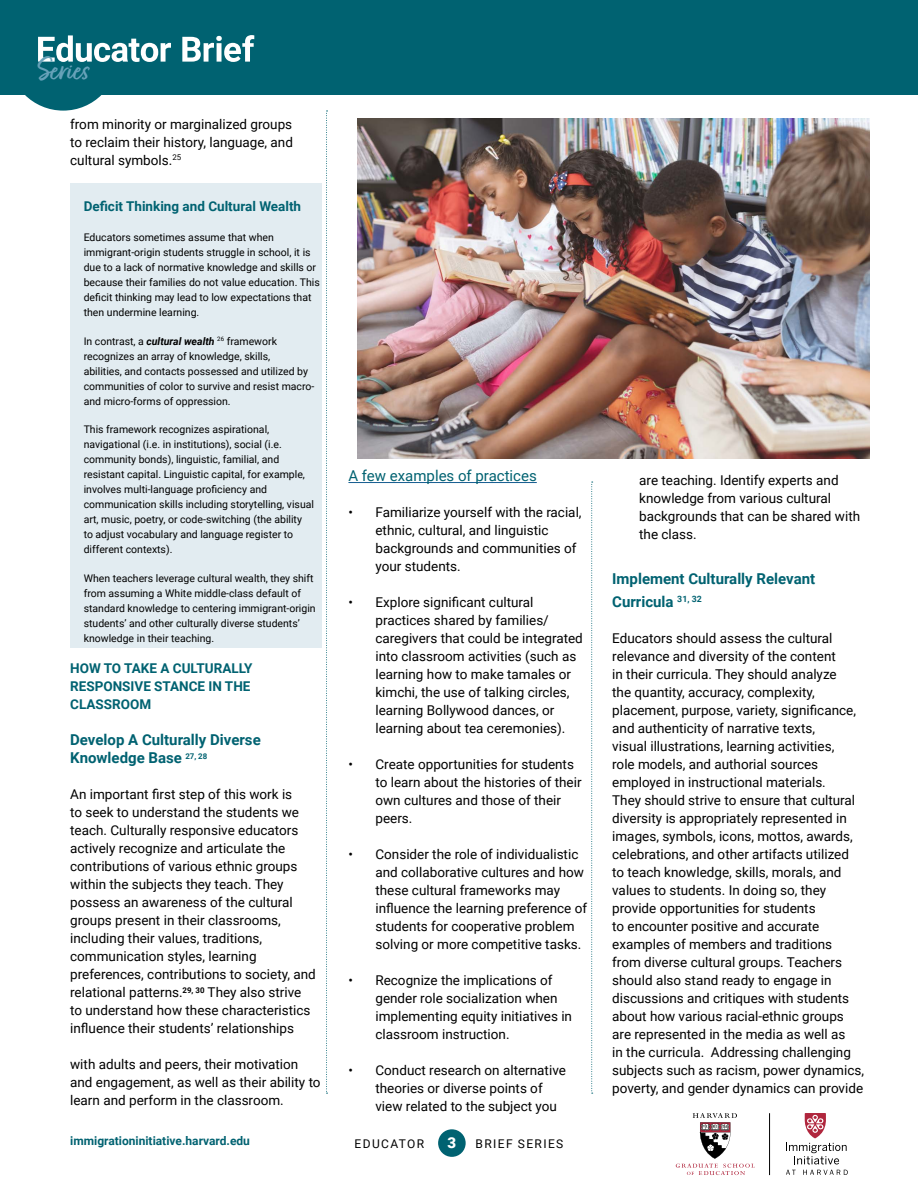
<style>
.page{position:relative;width:918px;height:1188px;background:#fff}
.page>*{position:absolute;margin:0;border:0;box-sizing:border-box;transform-origin:0 0}
.t1{font:700 35.7px "Fave Script";color:#67a2b9}
.t2{font:700 15px/18px "Roboto";color:#006271}
.t3{font:15px "Roboto";color:#006271}
.t4{font:900 15px "Roboto";color:#fff}
.t5{font:13.5px/18px "Roboto";color:#000}
.t6{font:700 13.5px/18px "Roboto";color:#006271}
.t7{font:700 12px "Roboto";color:#006271}
.t8{font:12px "Roboto";letter-spacing:.115em;color:#000}
.t9{font:10.5px/15px "Roboto";color:#000}
.s1{font-weight:700;font-style:italic}
</style>
<div class="page">
<div style="left:438px;top:1129px;width:28px;height:28px;background:#006271;border-radius:50%"></div>
<svg style="left:786px;top:1170px;width:10px;height:5px"></svg>
<svg style="left:803px;top:1170px;width:45px;height:5px"></svg>
<svg style="left:786px;top:1113px;width:61px;height:51px"></svg>
<svg style="left:676px;top:1113px;width:79px;height:62px"></svg>
<hr style="left:769px;top:1113px;width:1px;height:62px;background:#000">
<svg style="left:326px;top:111px;width:2px;height:983px"></svg>
<svg style="left:591px;top:482px;width:2px;height:612px"></svg>
<div style="left:9px;top:1px;width:109px;height:110px;background:#006271;border-radius:50%"></div>
<div style="left:0;top:0;width:918px;height:94px;background:#006271"></div>
<svg style="left:38px;top:35px;width:216px;height:27px"></svg>
<img style="left:357px;top:119px;width:512px;height:340px">
<div style="left:70px;top:183px;width:252px;height:465px;background:#e2ecf1"></div>
<hr style="left:348px;top:482px;width:189px;height:1px;background:#155c90">
<h1 class="t1" style="left:38px;top:50px;width:54px">Series</h1>
<p class="t5" style="left:70px;top:115px;width:224px;text-align:justify">from minority or marginalized groups to reclaim their history, language, and cultural symbols.<sup>25</sup></p>
<p class="t6" style="left:84px;top:197px;width:219px">Deficit Thinking and Cultural Wealth</p>
<p class="t9" style="left:84px;top:229px;width:238px">Educators sometimes assume that when immigrant-origin students struggle in school, it is due to a lack of normative knowledge and skills or because their families do not value education. This deficit thinking may lead to low expectations that then undermine learning.</p>
<p class="t9" style="left:84px;top:333px;width:232px">In contrast, a <span class="s1">cultural wealth</span> <sup>26</sup> framework recognizes an array of knowledge, skills,<br>abilities, and contacts possessed and utilized by communities of color to survive and resist macro&shy;and micro-forms of oppression.</p>
<p class="t9" style="left:84px;top:421px;width:232px">This framework recognizes aspirational, navigational (i.e. in institutions), social (i.e. community bonds), linguistic, familial, and resistant capital. Linguistic capital, for example, involves multi-language proficiency and communication skills including storytelling, visual art, music, poetry, or code-switching (the ability<br>to adjust vocabulary and language register to different contexts).</p>
<p class="t9" style="left:84px;top:570px;width:234px">When teachers leverage cultural wealth, they shift from assuming a White middle-class default of standard knowledge to centering immigrant-origin students’ and other culturally diverse students’ knowledge in their teaching.</p>
<p class="t6" style="left:70px;top:659px;width:184px">HOW TO TAKE A CULTURALLY<br>RESPONSIVE STANCE IN THE<br>CLASSROOM</p>
<p class="t2" style="left:70px;top:731px;width:192px">Develop A Culturally Diverse<br>Knowledge Base <sup>27,</sup> <sup>28</sup></p>
<p class="t5" style="left:70px;top:785px;width:247px">An important first step of this work is<br>to seek to understand the students we teach. Culturally responsive educators actively recognize and articulate the contributions of various ethnic groups within the subjects they teach. They possess an awareness of the cultural groups present in their classrooms, including their values, traditions, communication styles, learning preferences, contributions to society, and relational patterns.<sup>29,</sup> <sup>30</sup> They also strive to understand how these characteristics influence their students’ relationships</p>
<p class="t5" style="left:70px;top:1055px;width:252px">with adults and peers, their motivation and engagement, as well as their ability to learn and perform in the classroom.</p>
<p class="t3" style="left:348px;top:466px;width:190px">A few examples of practices</p>
<p class="t5" style="left:375px;top:503px;width:208px;text-indent:-27px">• Familiarize yourself with the racial, ethnic, cultural, and linguistic backgrounds and communities of your students.</p>
<p class="t5" style="left:375px;top:593px;width:209px;text-indent:-27px">• Explore significant cultural practices shared by families/ caregivers that could be integrated into classroom activities (such as learning how to make tamales or kimchi, the use of talking circles, learning Bollywood dances, or learning about tea ceremonies).</p>
<p class="t5" style="left:375px;top:755px;width:208px;text-indent:-27px">• Create opportunities for students to learn about the histories of their own cultures and those of their peers.</p>
<p class="t5" style="left:375px;top:845px;width:213px;text-indent:-27px">• Consider the role of individualistic and collaborative cultures and how these cultural frameworks may influence the learning preference of students for cooperative problem solving or more competitive tasks.</p>
<p class="t5" style="left:375px;top:971px;width:198px;text-indent:-27px">• Recognize the implications of gender role socialization when implementing equity initiatives in classroom instruction.</p>
<p class="t5" style="left:375px;top:1061px;width:192px;text-indent:-27px">• Conduct research on alternative theories or diverse points of view related to the subject you</p>
<p class="t7" style="left:70px;top:1133px;width:181px">immigrationinitiative.harvard.edu</p>
<p class="t8" style="left:355px;top:1135px;width:71px">EDUCATOR</p>
<p class="t4" style="left:447px;top:1132px;width:10px">3</p>
<p class="t8" style="left:476px;top:1135px;width:89px">BRIEF SERIES</p>
<p class="t5" style="left:639px;top:471px;width:222px">are teaching. Identify experts and knowledge from various cultural backgrounds that can be shared with the class.</p>
<p class="t2" style="left:612px;top:567px;width:204px;line-height:22.5px">Implement Culturally Relevant<br>Curricula <sup>31,</sup> <sup>32</sup></p>
<p class="t5" style="left:612px;top:629px;width:253px">Educators should assess the cultural relevance and diversity of the content<br>in their curricula. They should analyze<br>the quantity, accuracy, complexity, placement, purpose, variety, significance, and authenticity of narrative texts,<br>visual illustrations, learning activities,<br>role models, and authorial sources employed in instructional materials.<br>They should strive to ensure that cultural diversity is appropriately represented in images, symbols, icons, mottos, awards, celebrations, and other artifacts utilized to teach knowledge, skills, morals, and values to students. In doing so, they provide opportunities for students<br>to encounter positive and accurate examples of members and traditions from diverse cultural groups. Teachers should also stand ready to engage in discussions and critiques with students about how various racial-ethnic groups are represented in the media as well as<br>in the curricula. Addressing challenging subjects such as racism, power dynamics, poverty, and gender dynamics can provide</p>
</div>
